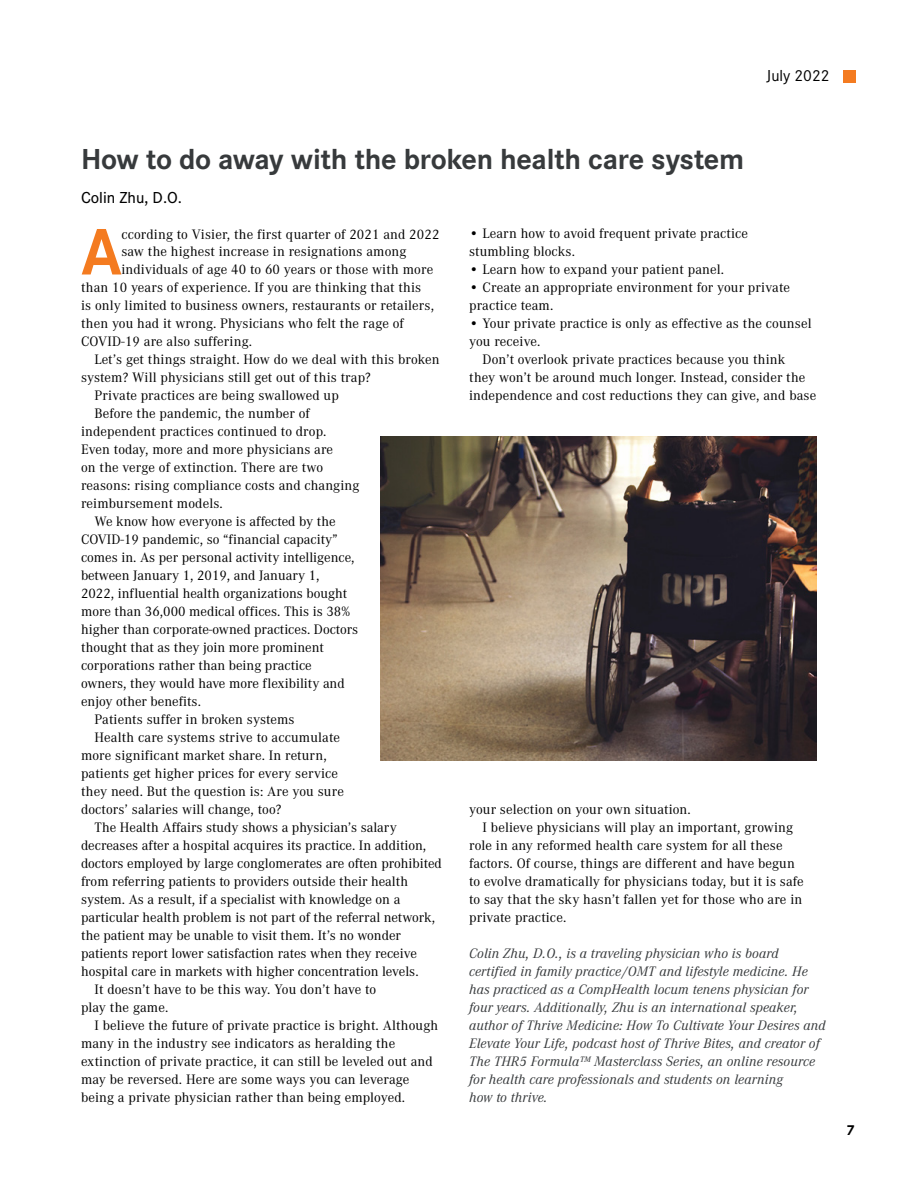
<style>
.page{position:relative;width:918px;height:1188px;background:#fff}
.page>*{position:absolute;margin:0;border:0;box-sizing:border-box;transform-origin:0 0}
.t1{font:700 68.25px "Corporate S";color:#f47b20}
.t2{font:700 30px "Corporate S";letter-spacing:-.01em;color:#373a3c}
.t3{font:500 16.5px "Corporate S";color:#000}
.t4{font:16.5px "Corporate S";color:#000}
.t5{font:700 15px "Corporate S";color:#000}
.t6{font:14.25px/18px "Corporate A";letter-spacing:.01em;color:#000}
.t7{font:italic 14.25px/18px "Corporate A";letter-spacing:.01em;color:#373a3c}
</style>
<div class="page">
<div style="left:843px;top:70px;width:13px;height:13px;background:#f47b20"></div>
<img style="left:380px;top:436px;width:436px;height:324px">
<p class="t4" style="left:767px;top:65px;width:65px">July 2022</p>
<h2 class="t2" style="left:81px;top:138px;width:665px">How to do away with the broken health care system</h2>
<p class="t3" style="left:81px;top:186px;width:103px">Colin Zhu, D.O.</p>
<h1 class="t1" style="left:81px;top:205px;width:43px">A</h1>
<p class="t6" style="left:121px;top:224px;width:320px">ccording to Visier, the first quarter of 2021 and 2022</p>
<p class="t6" style="left:469px;top:224px;width:281px">• Learn how to avoid frequent private practice stumbling blocks.</p>
<p class="t6" style="left:469px;top:260px;width:256px">• Learn how to expand your patient panel.</p>
<p class="t6" style="left:469px;top:278px;width:322px">• Create an appropriate environment for your private practice team.</p>
<p class="t6" style="left:469px;top:314px;width:344px">• Your private practice is only as effective as the counsel</p>
<p class="t6" style="left:469px;top:332px;width:73px">you receive.</p>
<p class="t6" style="left:483px;top:350px;width:304px">Don’t overlook private practices because you think</p>
<p class="t6" style="left:469px;top:368px;width:338px">they won’t be around much longer. Instead, consider the</p>
<p class="t6" style="left:469px;top:386px;width:349px">independence and cost reductions they can give, and base</p>
<p class="t6" style="left:121px;top:242px;width:287px">saw the highest increase in resignations among</p>
<p class="t6" style="left:121px;top:260px;width:313px">individuals of age 40 to 60 years or those with more</p>
<p class="t6" style="left:81px;top:278px;width:342px">than 10 years of experience. If you are thinking that this</p>
<p class="t6" style="left:81px;top:296px;width:355px">is only limited to business owners, restaurants or retailers,</p>
<p class="t6" style="left:81px;top:314px;width:324px">then you had it wrong. Physicians who felt the rage of</p>
<p class="t6" style="left:81px;top:332px;width:173px">COVID-19 are also suffering.</p>
<p class="t6" style="left:94px;top:350px;width:347px">Let’s get things straight. How do we deal with this broken</p>
<p class="t6" style="left:81px;top:368px;width:291px">system? Will physicians still get out of this trap?</p>
<p class="t6" style="left:94px;top:386px;width:246px">Private practices are being swallowed up</p>
<p class="t6" style="left:94px;top:404px;width:217px">Before the pandemic, the number of</p>
<p class="t6" style="left:81px;top:422px;width:247px">independent practices continued to drop.</p>
<p class="t6" style="left:81px;top:440px;width:254px">Even today, more and more physicians are</p>
<p class="t6" style="left:81px;top:458px;width:244px">on the verge of extinction. There are two</p>
<p class="t6" style="left:81px;top:476px;width:280px">reasons: rising compliance costs and changing</p>
<p class="t6" style="left:81px;top:494px;width:143px">reimbursement models.</p>
<p class="t6" style="left:94px;top:512px;width:243px">We know how everyone is affected by the</p>
<p class="t6" style="left:81px;top:530px;width:258px">COVID-19 pandemic, so “financial capacity”</p>
<p class="t6" style="left:81px;top:548px;width:275px">comes in. As per personal activity intelligence,</p>
<p class="t6" style="left:81px;top:566px;width:240px">between January 1, 2019, and January 1,</p>
<p class="t6" style="left:81px;top:584px;width:268px">2022, influential health organizations bought</p>
<p class="t6" style="left:81px;top:602px;width:271px">more than 36,000 medical offices. This is 38%</p>
<p class="t6" style="left:81px;top:620px;width:279px">higher than corporate-owned practices. Doctors</p>
<p class="t6" style="left:81px;top:638px;width:244px">thought that as they join more prominent</p>
<p class="t6" style="left:81px;top:656px;width:232px">corporations rather than being practice</p>
<p class="t6" style="left:81px;top:674px;width:265px">owners, they would have more flexibility and</p>
<p class="t6" style="left:81px;top:692px;width:121px">enjoy other benefits.</p>
<p class="t6" style="left:94px;top:710px;width:202px">Patients suffer in broken systems</p>
<p class="t6" style="left:94px;top:728px;width:247px">Health care systems strive to accumulate</p>
<p class="t6" style="left:81px;top:746px;width:247px">more significant market share. In return,</p>
<p class="t6" style="left:81px;top:764px;width:259px">patients get higher prices for every service</p>
<p class="t6" style="left:81px;top:782px;width:264px">they need. But the question is: Are you sure</p>
<p class="t6" style="left:81px;top:800px;width:202px">doctors’ salaries will change, too?</p>
<p class="t6" style="left:94px;top:818px;width:304px">The Health Affairs study shows a physician’s salary</p>
<p class="t6" style="left:81px;top:836px;width:347px">decreases after a hospital acquires its practice. In addition,</p>
<p class="t6" style="left:81px;top:854px;width:362px">doctors employed by large conglomerates are often prohibited</p>
<p class="t6" style="left:81px;top:872px;width:329px">from referring patients to providers outside their health</p>
<p class="t6" style="left:81px;top:890px;width:321px">system. As a result, if a specialist with knowledge on a</p>
<p class="t6" style="left:81px;top:908px;width:356px">particular health problem is not part of the referral network,</p>
<p class="t6" style="left:81px;top:926px;width:321px">the patient may be unable to visit them. It’s no wonder</p>
<p class="t6" style="left:81px;top:944px;width:337px">patients report lower satisfaction rates when they receive</p>
<p class="t6" style="left:81px;top:962px;width:339px">hospital care in markets with higher concentration levels.</p>
<p class="t6" style="left:94px;top:980px;width:283px">It doesn’t have to be this way. You don’t have to</p>
<p class="t6" style="left:81px;top:998px;width:89px">play the game.</p>
<p class="t6" style="left:94px;top:1016px;width:345px">I believe the future of private practice is bright. Although</p>
<p class="t6" style="left:81px;top:1034px;width:316px">many in the industry see indicators as heralding the</p>
<p class="t6" style="left:81px;top:1052px;width:353px">extinction of private practice, it can still be leveled out and</p>
<p class="t6" style="left:81px;top:1070px;width:330px">may be reversed. Here are some ways you can leverage</p>
<p class="t6" style="left:81px;top:1088px;width:326px">being a private physician rather than being employed.</p>
<p class="t6" style="left:469px;top:800px;width:223px">your selection on your own situation.</p>
<p class="t6" style="left:483px;top:818px;width:312px">I believe physicians will play an important, growing</p>
<p class="t6" style="left:469px;top:836px;width:315px">role in any reformed health care system for all these</p>
<p class="t6" style="left:469px;top:854px;width:327px">factors. Of course, things are different and have begun</p>
<p class="t6" style="left:469px;top:872px;width:336px">to evolve dramatically for physicians today, but it is safe</p>
<p class="t6" style="left:469px;top:890px;width:335px">to say that the sky hasn’t fallen yet for those who are in</p>
<p class="t6" style="left:469px;top:908px;width:99px">private practice.</p>
<p class="t7" style="left:469px;top:944px;width:358px">Colin Zhu, D.O., is a traveling physician who is board certified in family practice/OMT and lifestyle medicine. He has practiced as a CompHealth locum tenens physician for four years. Additionally, Zhu is an international speaker, author of Thrive Medicine: How To Cultivate Your Desires and Elevate Your Life, podcast host of Thrive Bites, and creator of The THR5 Formula™ Masterclass Series, an online resource for health care professionals and students on learning<br>how to thrive.</p>
<p class="t5" style="left:846px;top:1119px;width:10px">7</p>
</div>
